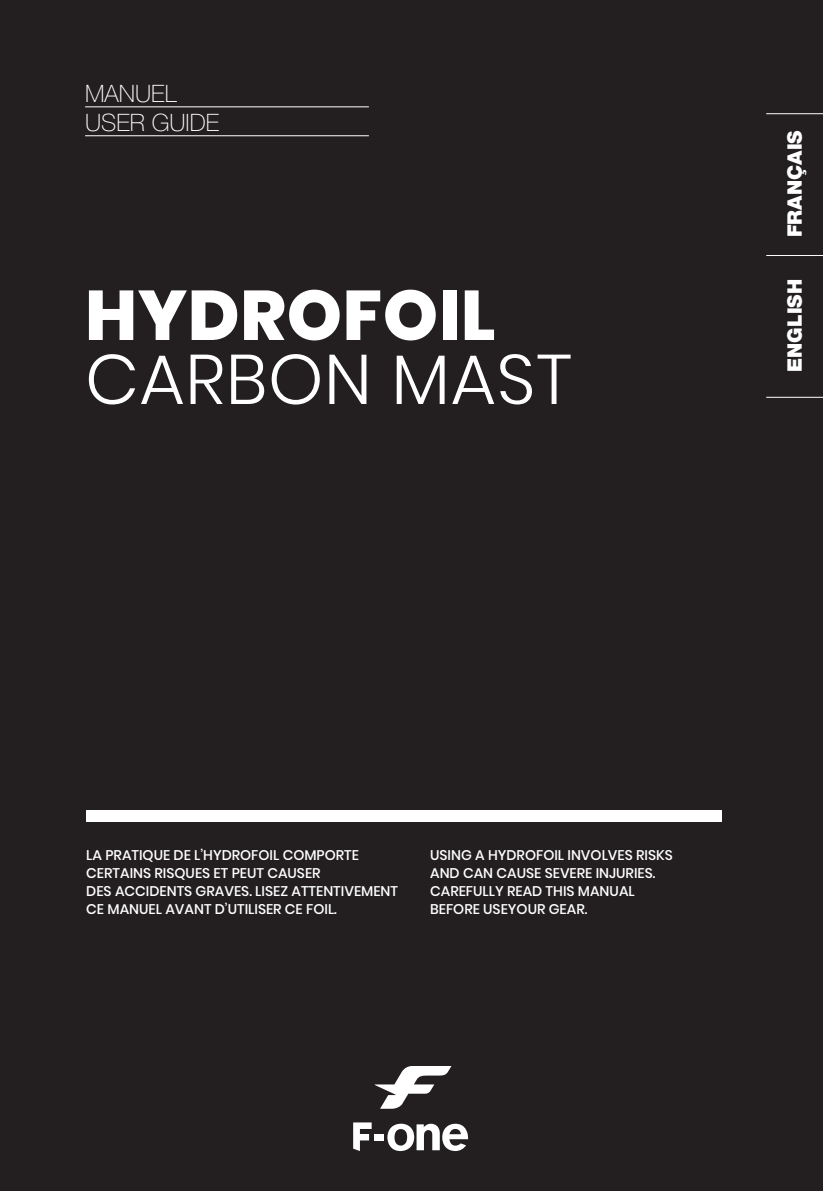
<style>
.page{position:relative;width:823px;height:1191px;background:#fff}
.page>*{position:absolute;margin:0;border:0;box-sizing:border-box;transform-origin:0 0}
.t1{font:300 70px "Poppins";letter-spacing:.01em;color:#fff}
.t2{font:800 70px "Poppins";letter-spacing:.01em;color:#fff}
.t3{font:100 24px/28.8px "Helvetica Neue LT Std";color:#fff}
.t4{font:900 20px "Helvetica Neue LT Std";color:#fff}
.t5{font:500 14px/18px "Poppins";color:#fff}
</style>
<div class="page">
<div style="left:0;top:0;width:822px;height:1191px;background:#231f20"></div>
<hr style="left:85px;top:106px;width:284px;height:1px;background:#fff">
<hr style="left:85px;top:135px;width:284px;height:1px;background:#fff">
<hr style="left:765px;top:113px;width:57px;height:1px;background:#fff">
<hr style="left:765px;top:255px;width:57px;height:1px;background:#fff">
<hr style="left:765px;top:397px;width:57px;height:1px;background:#fff">
<div style="left:86px;top:810px;width:635px;height:11px;background:#fff"></div>
<svg style="left:374px;top:1066px;width:77px;height:42px"></svg>
<svg style="left:387px;top:1123px;width:81px;height:28px"></svg>
<svg style="left:353px;top:1122px;width:18px;height:29px"></svg>
<div style="left:373px;top:1134px;width:10px;height:6px;background:#fff"></div>
<h2 class="t3" style="left:85px;top:79px;width:135px">MANUEL<br>USER GUIDE</h2>
<h1 class="t2" style="left:85px;top:275px;width:411px">HYDROFOIL</h1>
<h1 class="t1" style="left:85px;top:339px;width:488px">CARBON MAST</h1>
<h3 class="t4" style="left:782px;top:237px;width:108px;rotate:-90deg">FRANÇAIS</h3>
<h3 class="t4" style="left:782px;top:372px;width:94px;rotate:-90deg">ENGLISH</h3>
<p class="t5" style="left:86px;top:846px;width:313px">LA PRATIQUE DE L’HYDROFOIL COMPORTE CERTAINS RISQUES ET PEUT CAUSER<br>DES ACCIDENTS GRAVES. LISEZ ATTENTIVEMENT CE MANUEL AVANT D’UTILISER CE FOIL.</p>
<p class="t5" style="left:430px;top:846px;width:244px">USING A HYDROFOIL INVOLVES RISKS<br>AND CAN CAUSE SEVERE INJURIES.<br>CAREFULLY READ THIS MANUAL<br>BEFORE USEYOUR GEAR.</p>
</div>
